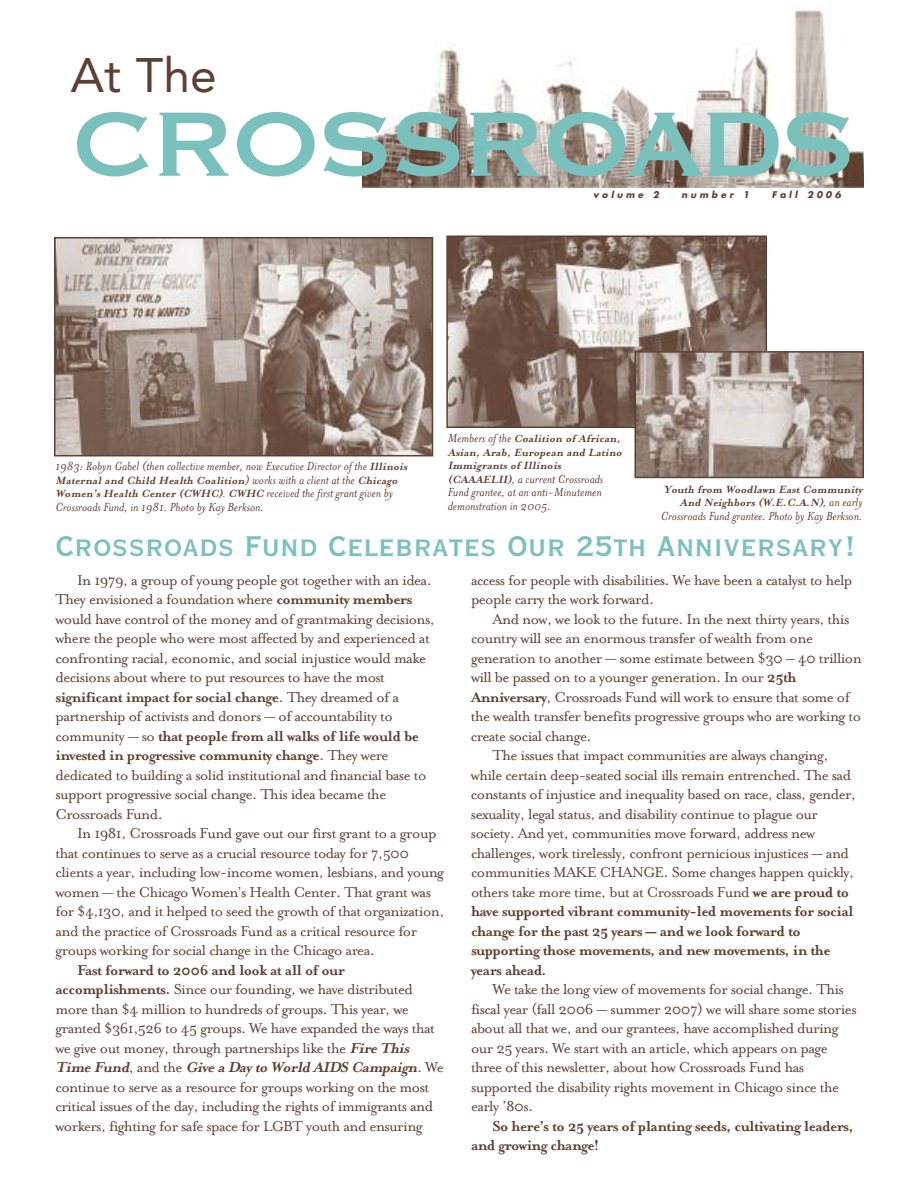
<style>
.page{position:relative;width:918px;height:1188px;background:#fff}
.page>*{position:absolute;margin:0;border:0;box-sizing:border-box;transform-origin:0 0}
.t1{font:120px "Copperplate Thirty One BC";letter-spacing:-.06em;color:#7ac1be}
.t2{font:48px "Avenir";color:#5e4033}
.t3{font:37.5px "Copperplate Thirty BC";color:#7ac1be}
.t4{font:16.5px/19.5px "Mrs Eaves Roman";letter-spacing:-.035em;color:#5e4033}
.t5{font:700 16.5px/19.5px "Mrs Eaves";letter-spacing:-.035em;color:#5e4033}
.t6{font:italic 700 16.5px "Mrs Eaves";letter-spacing:-.035em;color:#5e4033}
.t7{font:italic 13.5px/13.5px "Mrs Eaves";color:#5e4033;text-align:justify}
.t8{font:italic 700 12px/13.5px "Mrs Eaves";color:#5e4033}
.t9{font:italic 700 9px "Futura";letter-spacing:.345em;color:#5e4033}
.s1{font-weight:700;font-size:12px}
.s2{font-weight:400;font-size:13.5px}
.s3{font-weight:400}
.s4{font-family:"Mrs Eaves";font-weight:700}
.s5{font-family:"Mrs Eaves Roman";font-weight:400}
.s6{font-family:"Mrs Eaves";font-weight:700;font-style:italic}
.s7{font-family:"Mrs Eaves Roman";font-weight:400;font-style:normal}
</style>
<div class="page">
<img style="left:362px;top:9px;width:502px;height:178px">
<img style="left:449px;top:239px;width:315px;height:186px">
<div style="left:446px;top:236px;width:321px;height:192px;border:2px solid #5e4033"></div>
<img style="left:637px;top:354px;width:224px;height:121px">
<div style="left:634px;top:351px;width:230px;height:127px;border:2px solid #5e4033"></div>
<img style="left:57px;top:240px;width:373px;height:213px">
<div style="left:54px;top:237px;width:379px;height:219px;border:2px solid #5e4033"></div>
<h2 class="t2" style="left:70px;top:55px;width:148px">At The</h2>
<h1 class="t1" style="left:70px;top:64px;width:789px">CROSSROADS</h1>
<p class="t9" style="left:593px;top:191px;width:67px">volume 2</p>
<p class="t9" style="left:682px;top:191px;width:69px">number 1</p>
<p class="t9" style="left:772px;top:191px;width:71px">Fall 2006</p>
<p class="t7" style="left:56px;top:459px;width:355px">1983: Robyn Gabel (then collective member, now Executive Director of the <span class="s1">Illinois</span></p>
<p class="t8" style="left:55px;top:473px;width:345px">Maternal and Child Health Coalition<span class="s2">) works with a client at the</span> Chicago<br>Women’s Health Center (CWHC)<span class="s3">.</span> CWHC<span class="s2">received the first grant given by</span></p>
<p class="t7" style="left:56px;top:499px;width:210px">Crossroads Fund, in 1981. Photo by Kay Berkson.</p>
<p class="t8" style="left:448px;top:431px;width:177px;text-align:justify"><span class="s2">Members of the</span> Coalition of African, Asian, Arab, European and Latino Immigrants of Illinois</p>
<p class="t7" style="left:448px;top:471px;width:157px"><span class="s1">(CAAAELII)</span>, a current Crossroads Fund grantee, at an anti-Minutemen demonstration in 2005.</p>
<p class="t8" style="left:663px;top:482px;width:201px;text-align:right">Youth from Woodlawn East Community<br>And Neighbors (W.E.C.A.N)<span class="s2">, an early</span></p>
<p class="t7" style="left:661px;top:508px;width:203px">Crossroads Fund grantee. Photo by Kay Berkson.</p>
<h3 class="t3" style="left:56px;top:522px;width:802px">Crossroads Fund Celebrates Our 25th Anniversary!</h3>
<p class="t4" style="left:56px;top:569px;width:381px;text-indent:22px">In 1979, a group of young people got together with an idea.<br>They envisioned a foundation where <span class="s4">community members </span>would have control of the money and of grantmaking decisions, where the people who were most affected by and experienced at confronting racial, economic, and social injustice would make decisions about where to put resources to have the most</p>
<p class="t5" style="left:56px;top:686px;width:345px">significant impact for social change<span class="s5">. They dreamed of a</span></p>
<p class="t4" style="left:55px;top:706px;width:339px">partnership of activists and donors — of accountability to</p>
<p class="t5" style="left:55px;top:725px;width:365px"><span class="s5">community — so</span> that people from all walks of life would be invested in progressive community change<span class="s5">. They were</span></p>
<p class="t4" style="left:56px;top:764px;width:372px">dedicated to building a solid institutional and financial base to support progressive social change. This idea became the<br>Crossroads Fund.</p>
<p class="t4" style="left:55px;top:823px;width:391px;text-indent:22px">In 1981, Crossroads Fund gave out our first grant to a group that continues to serve as a crucial resource today for 7,500 clients a year, including low-income women, lesbians, and young women — the Chicago Women’s Health Center. That grant was for $4,130, and it helped to seed the growth of that organization, and the practice of Crossroads Fund as a critical resource for groups working for social change in the Chicago area.</p>
<p class="t5" style="left:77px;top:959px;width:269px">Fast forward to 2006 and look at all of our</p>
<p class="t4" style="left:55px;top:979px;width:381px"><span class="s4">accomplishments.</span> Since our founding, we have distributed more than $4 million to hundreds of groups. This year, we granted $361,526 to 45 groups. We have expanded the ways that we give out money, through partnerships like the <span class="s6">Fire This</span></p>
<p class="t6" style="left:56px;top:1057px;width:390px">Time Fund<span class="s7">, and the</span> Give a Day to World AIDS Campaign<span class="s7">. We</span></p>
<p class="t4" style="left:56px;top:1076px;width:379px">continue to serve as a resource for groups working on the most critical issues of the day, including the rights of immigrants and workers, fighting for safe space for LGBT youth and ensuring</p>
<p class="t4" style="left:471px;top:569px;width:383px">access for people with disabilities. We have been a catalyst to help people carry the work forward.</p>
<p class="t4" style="left:493px;top:608px;width:358px">And now, we look to the future. In the next thirty years, this</p>
<p class="t4" style="left:471px;top:628px;width:343px">country will see an enormous transfer of wealth from one</p>
<p class="t4" style="left:471px;top:647px;width:392px">generation to another — some estimate between $30 – 40 trillion</p>
<p class="t4" style="left:471px;top:667px;width:327px">will be passed on to a younger generation. In our <span class="s4">25th</span></p>
<p class="t4" style="left:471px;top:686px;width:380px"><span class="s4">Anniversary</span>, Crossroads Fund will work to ensure that some of</p>
<p class="t4" style="left:471px;top:706px;width:392px">the wealth transfer benefits progressive groups who are working to</p>
<p class="t4" style="left:471px;top:725px;width:122px">create social change.</p>
<p class="t4" style="left:493px;top:745px;width:338px">The issues that impact communities are always changing,</p>
<p class="t4" style="left:471px;top:764px;width:382px">while certain deep-seated social ills remain entrenched. The sad</p>
<p class="t4" style="left:471px;top:784px;width:387px">constants of injustice and inequality based on race, class, gender,</p>
<p class="t4" style="left:471px;top:803px;width:349px">sexuality, legal status, and disability continue to plague our</p>
<p class="t4" style="left:471px;top:823px;width:346px">society. And yet, communities move forward, address new</p>
<p class="t4" style="left:471px;top:842px;width:380px">challenges, work tirelessly, confront pernicious injustices — and</p>
<p class="t4" style="left:471px;top:862px;width:385px">communities MAKE CHANGE. Some changes happen quickly,</p>
<p class="t4" style="left:471px;top:881px;width:380px">others take more time, but at Crossroads Fund <span class="s4">we are proud to</span></p>
<p class="t5" style="left:471px;top:901px;width:384px">have supported vibrant community-led movements for social change for the past 25 years — and we look forward to supporting those movements, and new movements, in the years ahead.</p>
<p class="t4" style="left:471px;top:979px;width:387px;text-indent:22px">We take the long view of movements for social change. This fiscal year (fall 2006 — summer 2007) we will share some stories about all that we, and our grantees, have accomplished during our 25 years. We start with an article, which appears on page three of this newsletter, about how Crossroads Fund has supported the disability rights movement in Chicago since the early ’80s.</p>
<p class="t5" style="left:471px;top:1115px;width:384px;text-indent:22px">So here’s to 25 years of planting seeds, cultivating leaders, and growing change!</p>
</div>
